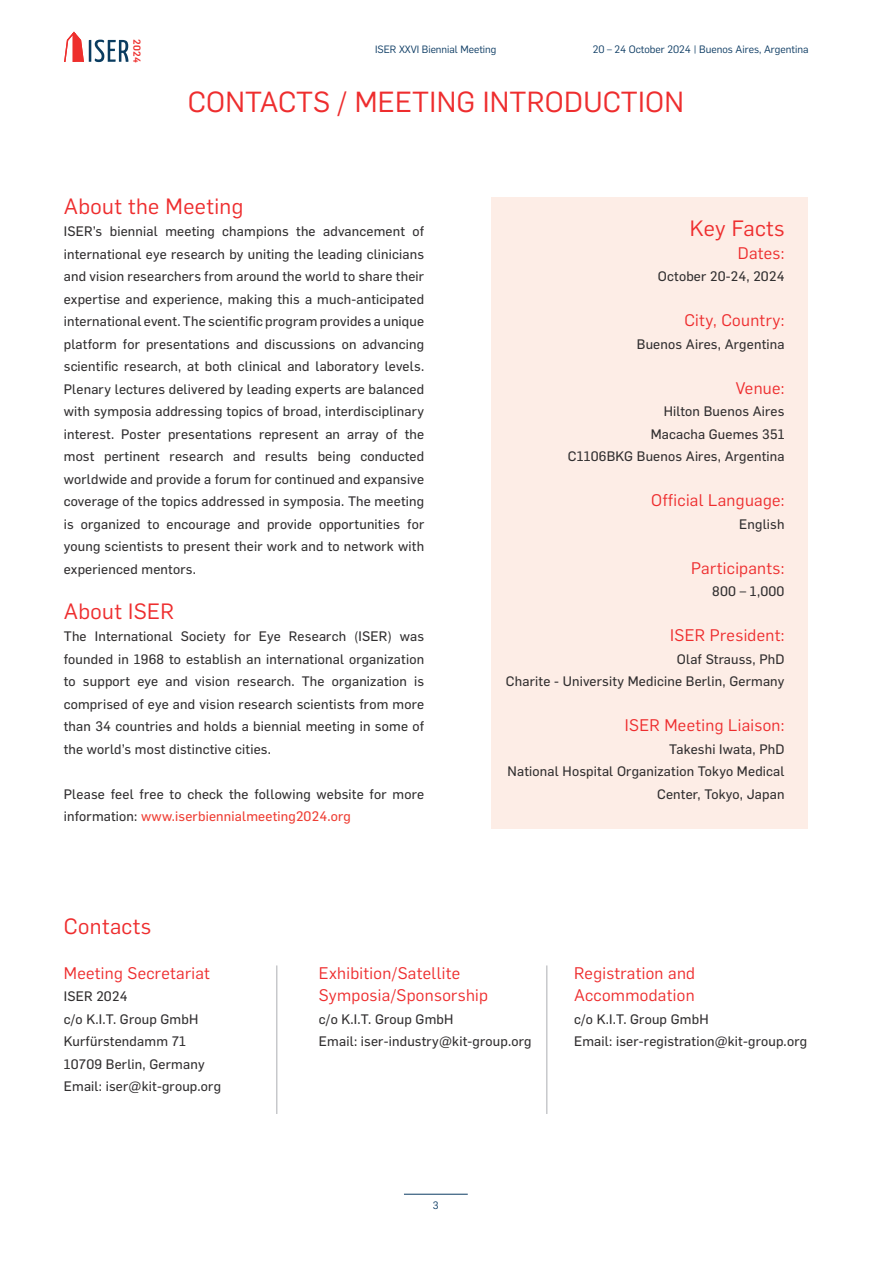
<style>
.page{position:relative;width:893px;height:1263px;background:#fff}
.page>*{position:absolute;margin:0;border:0;box-sizing:border-box;transform-origin:0 0}
.t1{font:28.5px "Flama";letter-spacing:.01em;color:#ee2d2e}
.t2{font:21.75px "Flama";letter-spacing:.02em;color:#ee2d2e}
.t3{font:16.5px/22.5px "Flama";letter-spacing:.02em;color:#ee2d2e}
.t4{font:13.5px/22.5px "Flama Basic";letter-spacing:.015em;color:#312f30}
.t5{font:10.5px "Flama";color:#0c3b63}
.t6{font:10.35px "Flama";color:#0c3b63}
.t7{font:500 9.9px "Flama";color:#ee2f2d}
.s1{color:#ee3e34}
</style>
<div class="page">
<hr style="left:404px;top:1194px;width:64px;height:1px;background:#0c3b63">
<svg style="left:64px;top:31px;width:64px;height:31px"></svg>
<div style="left:491px;top:198px;width:317px;height:631px;background:#fdede6"></div>
<hr style="left:276px;top:965px;width:1px;height:149px;background:#adaeb2">
<hr style="left:546px;top:965px;width:1px;height:149px;background:#adaeb2">
<p class="t7" style="left:144px;top:39px;width:25px;rotate:90deg">2024</p>
<p class="t6" style="left:375px;top:42px;width:123px">ISER XXVI Biennial Meeting</p>
<p class="t5" style="left:593px;top:42px;width:217px">20 – 24 October 2024 | Buenos Aires, Argentina</p>
<h1 class="t1" style="left:188px;top:82px;width:498px">CONTACTS / MEETING INTRODUCTION</h1>
<h2 class="t2" style="left:64px;top:191px;width:181px">About the Meeting</h2>
<p class="t4" style="left:64px;top:219px;width:362px;text-align:justify">ISER’s biennial meeting champions the advancement of international eye research by uniting the leading clinicians and vision researchers from around the world to share their expertise and experience, making this a much-anticipated international event. The scientific program provides a unique platform for presentations and discussions on advancing scientific research, at both clinical and laboratory levels.<br>Plenary lectures delivered by leading experts are balanced with symposia addressing topics of broad, interdisciplinary interest. Poster presentations represent an array of the most pertinent research and results being conducted worldwide and provide a forum for continued and expansive coverage of the topics addressed in symposia. The meeting is organized to encourage and provide opportunities for young scientists to present their work and to network with experienced mentors.</p>
<h2 class="t2" style="left:64px;top:596px;width:112px">About ISER</h2>
<p class="t4" style="left:64px;top:624px;width:362px;text-align:justify">The International Society for Eye Research (ISER) was founded in 1968 to establish an international organization to support eye and vision research. The organization is comprised of eye and vision research scientists from more than 34 countries and holds a biennial meeting in some of the world’s most distinctive cities.</p>
<p class="t4" style="left:64px;top:782px;width:362px">Please feel free to check the following website for more information: <span class="s1">www.iserbiennialmeeting2024.org</span></p>
<h2 class="t2" style="left:690px;top:214px;width:96px">Key Facts</h2>
<p class="t3" style="left:738px;top:241px;width:48px">Dates:</p>
<p class="t4" style="left:658px;top:264px;width:128px">October 20-24, 2024</p>
<p class="t3" style="left:684px;top:308px;width:102px">City, Country:</p>
<p class="t4" style="left:637px;top:332px;width:149px">Buenos Aires, Argentina</p>
<p class="t3" style="left:736px;top:376px;width:50px">Venue:</p>
<p class="t4" style="left:568px;top:399px;width:218px;text-align:right">Hilton Buenos Aires<br>Macacha Guemes 351<br>C1106BKG Buenos Aires, Argentina</p>
<p class="t3" style="left:651px;top:488px;width:135px">Official Language:</p>
<p class="t4" style="left:739px;top:512px;width:47px">English</p>
<p class="t3" style="left:691px;top:556px;width:95px">Participants:</p>
<p class="t4" style="left:712px;top:579px;width:74px">800 – 1,000</p>
<p class="t3" style="left:670px;top:623px;width:116px">ISER President:</p>
<p class="t4" style="left:506px;top:647px;width:280px;text-align:right">Olaf Strauss, PhD<br>Charite - University Medicine Berlin, Germany</p>
<p class="t3" style="left:625px;top:713px;width:161px">ISER Meeting Liaison:</p>
<p class="t4" style="left:508px;top:737px;width:278px;text-align:right">Takeshi Iwata, PhD<br>National Hospital Organization Tokyo Medical<br>Center, Tokyo, Japan</p>
<h2 class="t2" style="left:64px;top:911px;width:89px">Contacts</h2>
<p class="t3" style="left:64px;top:961px;width:148px">Meeting Secretariat</p>
<p class="t4" style="left:64px;top:984px;width:159px">ISER 2024<br>c/o K.I.T. Group GmbH<br>Kurfürstendamm 71<br>10709 Berlin, Germany<br>Email: iser@kit-group.org</p>
<p class="t3" style="left:319px;top:961px;width:171px">Exhibition/Satellite<br>Symposia/Sponsorship</p>
<p class="t4" style="left:319px;top:1007px;width:214px">c/o K.I.T. Group GmbH<br>Email: iser-industry@kit-group.org</p>
<p class="t3" style="left:574px;top:961px;width:123px">Registration and<br>Accommodation</p>
<p class="t4" style="left:574px;top:1007px;width:235px">c/o K.I.T. Group GmbH<br>Email: iser-registration@kit-group.org</p>
<p class="t5" style="left:433px;top:1198px;width:7px">3</p>
</div>
